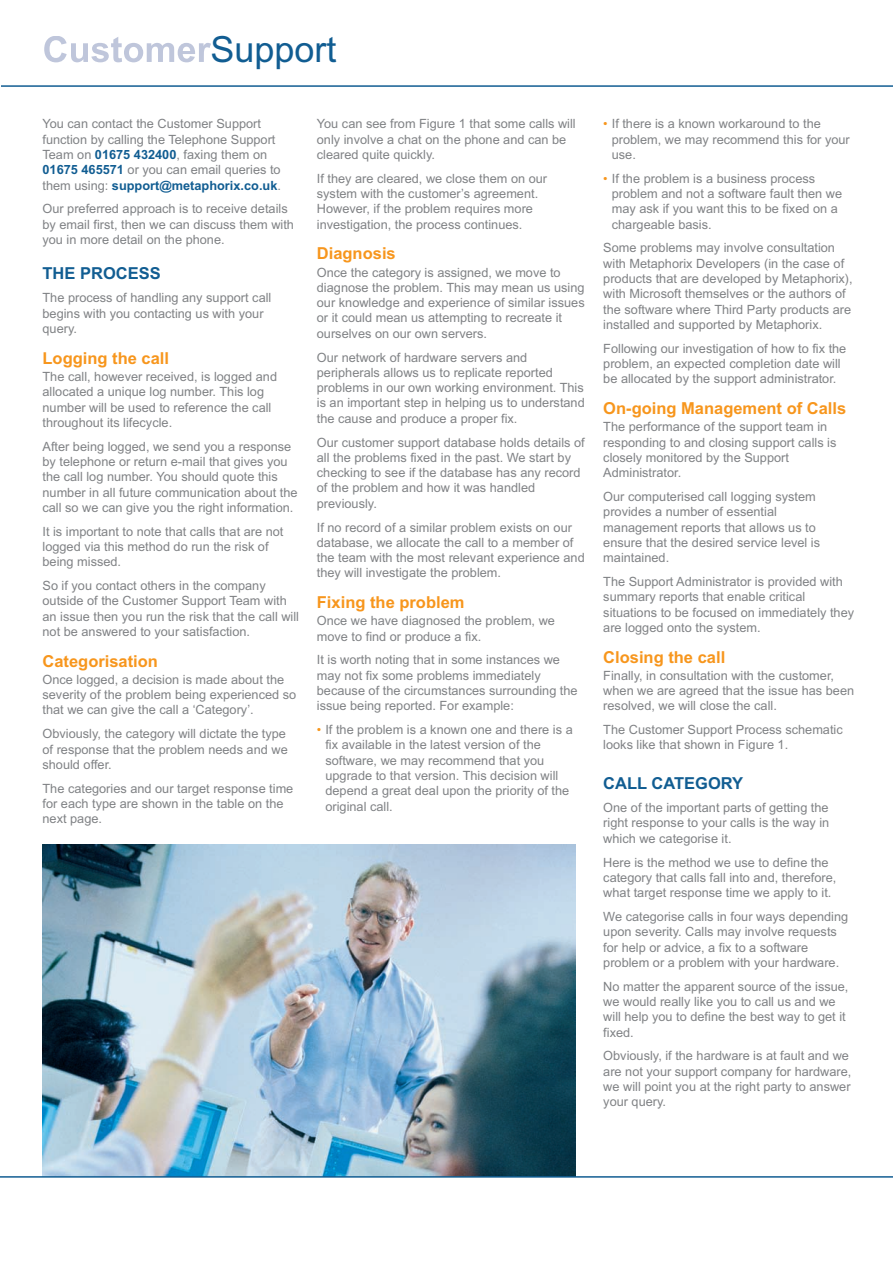
<style>
.page{position:relative;width:893px;height:1263px;background:#fff}
.page>*{position:absolute;margin:0;border:0;box-sizing:border-box;transform-origin:0 0}
.t1{font:36px "Arial";color:#115d92}
.t2{font:700 16.5px "Arial";color:#f7961d}
.t3{font:700 16.5px "Arial";color:#115d92}
.t4{font:12.75px/15.3px "Arial";color:#808285}
.s1{font-weight:700;color:#115d92}
.s2{color:#f7961d}
</style>
<div class="page">
<img style="left:43px;top:845px;width:532px;height:331px">
<hr style="left:1px;top:85px;width:892px;height:2px;background:#115d92">
<hr style="left:0;top:1176px;width:893px;height:2px;background:#115d92">
<svg style="left:44px;top:36px;width:167px;height:26px"></svg>
<p class="t1" style="left:211px;top:36px;width:128px">Support</p>
<p class="t4" style="left:43px;top:117px;width:240px">You can contact the Customer Support function by calling the Telephone Support Team on <span class="s1">01675 432400</span>, faxing them on <span class="s1">01675 465571</span> or you can email queries to them using: <span class="s1">support@metaphorix.co.uk</span>.</p>
<p class="t4" style="left:43px;top:202px;width:253px">Our preferred approach is to receive details by email first, then we can discuss them with you in more detail on the phone.</p>
<p class="t3" style="left:43px;top:264px;width:120px">THE PROCESS</p>
<p class="t4" style="left:43px;top:292px;width:230px">The process of handling any support call begins with you contacting us with your query.</p>
<p class="t2" style="left:43px;top:348px;width:128px">Logging the call</p>
<p class="t4" style="left:43px;top:370px;width:236px">The call, however received, is logged and allocated a unique log number. This log number will be used to reference the call throughout its lifecycle.</p>
<p class="t4" style="left:43px;top:440px;width:257px">After being logged, we send you a response by telephone or return e-mail that gives you the call log number. You should quote this number in all future communication about the call so we can give you the right information.</p>
<p class="t4" style="left:43px;top:525px;width:242px">It is important to note that calls that are not logged via this method do run the risk of being missed.</p>
<p class="t4" style="left:43px;top:579px;width:258px">So if you contact others in the company outside of the Customer Support Team with an issue then you run the risk that the call will not be answered to your satisfaction.</p>
<p class="t2" style="left:43px;top:651px;width:117px">Categorisation</p>
<p class="t4" style="left:43px;top:673px;width:255px">Once logged, a decision is made about the severity of the problem being experienced so that we can give the call a ‘Category’.</p>
<p class="t4" style="left:43px;top:727px;width:247px">Obviously, the category will dictate the type of response that the problem needs and we should offer.</p>
<p class="t4" style="left:43px;top:782px;width:252px">The categories and our target response time for each type are shown in the table on the next page.</p>
<p class="t4" style="left:317px;top:117px;width:260px">You can see from Figure 1 that some calls will only involve a chat on the phone and can be cleared quite quickly.</p>
<p class="t4" style="left:317px;top:172px;width:232px">If they are cleared, we close them on our system with the customer’s agreement.<br>However, if the problem requires more investigation, the process continues.</p>
<p class="t2" style="left:317px;top:244px;width:80px">Diagnosis</p>
<p class="t4" style="left:317px;top:266px;width:269px">Once the category is assigned, we move to diagnose the problem. This may mean us using our knowledge and experience of similar issues or it could mean us attempting to recreate it ourselves on our own servers.</p>
<p class="t4" style="left:317px;top:351px;width:269px">Our network of hardware servers and peripherals allows us to replicate reported problems in our own working environment. This is an important step in helping us to understand the cause and produce a proper fix.</p>
<p class="t4" style="left:317px;top:436px;width:269px">Our customer support database holds details of all the problems fixed in the past. We start by checking to see if the database has any record of the problem and how it was handled previously.</p>
<p class="t4" style="left:317px;top:521px;width:269px">If no record of a similar problem exists on our database, we allocate the call to a member of the team with the most relevant experience and they will investigate the problem.</p>
<p class="t2" style="left:317px;top:593px;width:149px">Fixing the problem</p>
<p class="t4" style="left:317px;top:614px;width:240px">Once we have diagnosed the problem, we move to find or produce a fix.</p>
<p class="t4" style="left:317px;top:653px;width:262px">It is worth noting that in some instances we may not fix some problems immediately because of the circumstances surrounding the issue being reported. For example:</p>
<p class="t4" style="left:325px;top:723px;width:249px;text-indent:-9px"><span class="s2">•</span> If the problem is a known one and there is a fix available in the latest version of the software, we may recommend that you upgrade to that version. This decision will depend a great deal upon the priority of the original call.</p>
<p class="t4" style="left:612px;top:117px;width:240px;text-indent:-9px"><span class="s2">•</span> If there is a known workaround to the problem, we may recommend this for your use.</p>
<p class="t4" style="left:612px;top:172px;width:232px;text-indent:-9px"><span class="s2">•</span> If the problem is a business process problem and not a software fault then we may ask if you want this to be fixed on a chargeable basis.</p>
<p class="t4" style="left:603px;top:242px;width:251px">Some problems may involve consultation with Metaphorix Developers (in the case of products that are developed by Metaphorix), with Microsoft themselves or the authors of the software where Third Party products are installed and supported by Metaphorix.</p>
<p class="t4" style="left:603px;top:342px;width:245px">Following our investigation of how to fix the problem, an expected completion date will be allocated by the support administrator.</p>
<p class="t2" style="left:603px;top:399px;width:244px">On-going Management of Calls</p>
<p class="t4" style="left:603px;top:420px;width:235px">The performance of the support team in responding to and closing support calls is closely monitored by the Support<br>Administrator.</p>
<p class="t4" style="left:603px;top:490px;width:218px">Our computerised call logging system provides a number of essential management reports that allows us to ensure that the desired service level is maintained.</p>
<p class="t4" style="left:603px;top:575px;width:252px">The Support Administrator is provided with summary reports that enable critical situations to be focused on immediately they are logged onto the system.</p>
<p class="t2" style="left:603px;top:647px;width:123px">Closing the call</p>
<p class="t4" style="left:603px;top:669px;width:252px">Finally, in consultation with the customer, when we are agreed that the issue has been resolved, we will close the call.</p>
<p class="t4" style="left:603px;top:723px;width:241px">The Customer Support Process schematic looks like that shown in Figure 1.</p>
<p class="t3" style="left:603px;top:773px;width:141px">CALL CATEGORY</p>
<p class="t4" style="left:603px;top:801px;width:228px;text-align:justify">One of the important parts of getting the right response to your calls is the way in which we categorise it.</p>
<p class="t4" style="left:603px;top:856px;width:235px">Here is the method we use to define the category that calls fall into and, therefore, what target response time we apply to it.</p>
<p class="t4" style="left:603px;top:910px;width:246px">We categorise calls in four ways depending upon severity. Calls may involve requests for help or advice, a fix to a software problem or a problem with your hardware.</p>
<p class="t4" style="left:603px;top:980px;width:247px">No matter the apparent source of the issue, we would really like you to call us and we will help you to define the best way to get it fixed.</p>
<p class="t4" style="left:603px;top:1049px;width:250px">Obviously, if the hardware is at fault and we are not your support company for hardware, we will point you at the right party to answer your query.</p>
</div>
